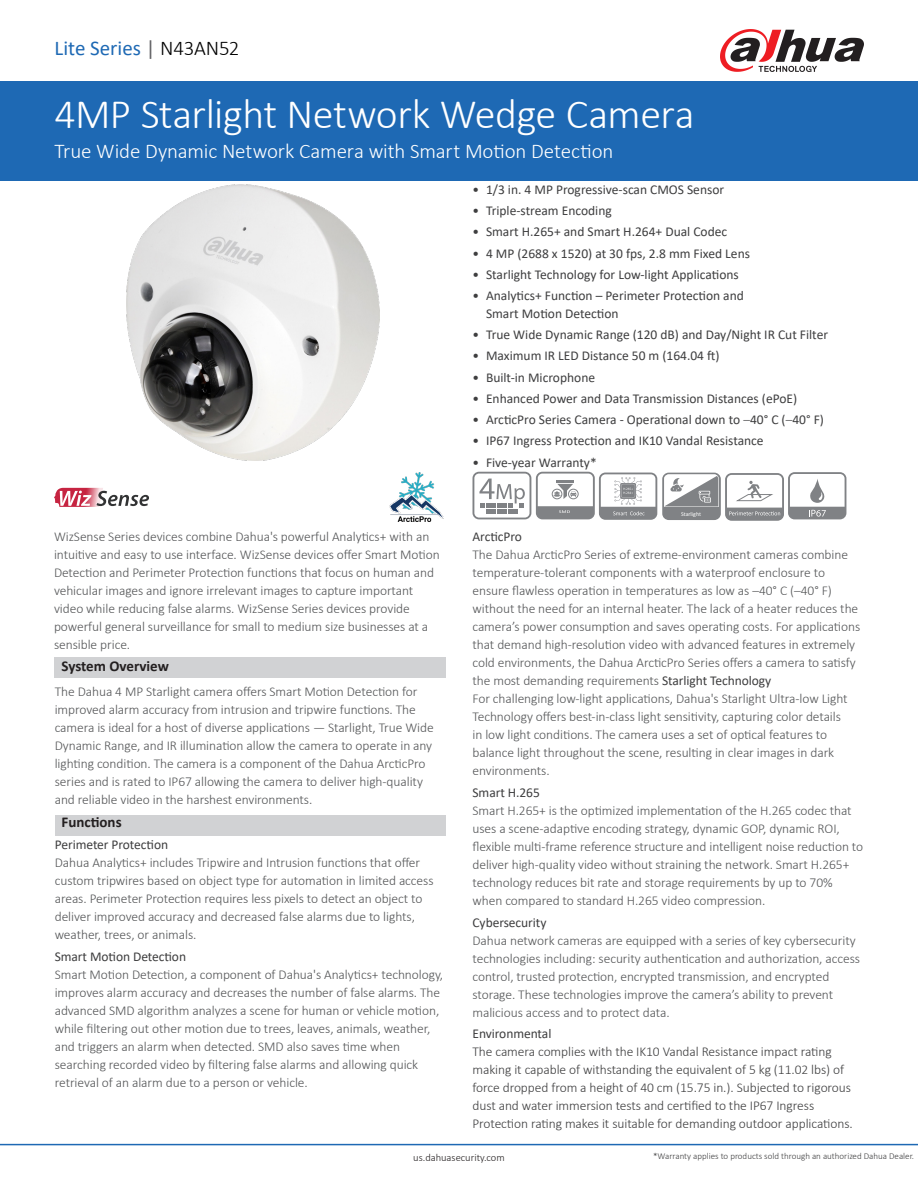
<style>
.page{position:relative;width:918px;height:1188px;background:#fff}
.page>*{position:absolute;margin:0;border:0;box-sizing:border-box;transform-origin:0 0}
.t1{font:300 42px "Calibri";letter-spacing:-.015em;color:#fff}
.t2{font:300 21px "Calibri";letter-spacing:-.005em;color:#fff}
.t3{font:21px "Calibri";color:#1e69b4}
.Section_Heading{font:700 15px "Calibri";color:#231f20}
.FrontMatter_Text{font:300 13.5px/18px "Calibri";letter-spacing:-.005em;color:#545557}
.FrontMatter_Headline{font:13.5px/18px "Calibri";color:#3e3e3f}
.FrontMatter_Headline-2{font:300 13.5px/18px "Calibri";letter-spacing:-.005em;color:#545557}
.FrontMatter_Text-2{font:300 13.5px/18px "Calibri";letter-spacing:-.005em;color:#3e3e3f}
.t4{font:300 10.5px "Calibri";color:#231f20}
.t5{font:300 9px "Calibri";color:#3e3e3f}
.t6{font:5.85px "Calibri";color:#fff}
.s1{color:#636366}
.s2{font-weight:300;color:#000}
.s3{font-weight:300}
.s4{font-weight:400;color:#3e3e3f}
</style>
<div class="page">
<div style="left:0;top:81px;width:918px;height:100px;background:#1e69b4"></div>
<div style="left:54px;top:657px;width:391px;height:21px;background:#d1d2d4"></div>
<div style="left:55px;top:815px;width:390px;height:21px;background:#d1d2d4"></div>
<hr style="left:0;top:1144px;width:918px;height:1px;background:#1e69b4">
<svg style="left:720px;top:29px;width:144px;height:43px"></svg>
<img style="left:127px;top:185px;width:252px;height:275px">
<img style="left:389px;top:472px;width:54px;height:50px">
<svg style="left:54px;top:488px;width:95px;height:19px"></svg>
<svg style="left:473px;top:472px;width:373px;height:49px"></svg>
<p class="t3" style="left:55px;top:34px;width:187px">Lite Series <span class="s1">|</span> <span class="s2">N43AN52</span></p>
<p class="t1" style="left:55px;top:88px;width:642px">4MP Starlight Network Wedge Camera</p>
<p class="t2" style="left:55px;top:138px;width:560px">True Wide Dynamic Network Camera with Smart Motion Detection</p>
<p class="FrontMatter_Headline" style="left:472px;top:180px;width:253px">• 1/3 in. 4 MP Progressive-scan CMOS Sensor</p>
<p class="FrontMatter_Headline" style="left:472px;top:201px;width:141px">• Triple-stream Encoding</p>
<p class="FrontMatter_Headline" style="left:472px;top:222px;width:256px">• Smart H.265+ and Smart H.264+ Dual Codec</p>
<p class="FrontMatter_Headline" style="left:472px;top:244px;width:279px">• 4 MP (2688 x 1520) at 30 fps, 2.8 mm Fixed Lens</p>
<p class="FrontMatter_Headline" style="left:472px;top:265px;width:268px">• Starlight Technology for Low-light Applications</p>
<p class="FrontMatter_Headline" style="left:486px;top:286px;width:259px;text-indent:-14px">• Analytics+ Function – Perimeter Protection and<br>Smart Motion Detection</p>
<p class="FrontMatter_Headline" style="left:472px;top:325px;width:357px">• True Wide Dynamic Range (120 dB) and Day/Night IR Cut Filter</p>
<p class="FrontMatter_Headline" style="left:472px;top:347px;width:249px">• Maximum IR LED Distance 50 m (164.04 ft)</p>
<p class="FrontMatter_Headline" style="left:472px;top:368px;width:124px">• Built-in Microphone</p>
<p class="FrontMatter_Headline" style="left:472px;top:389px;width:326px">• Enhanced Power and Data Transmission Distances (ePoE)</p>
<p class="FrontMatter_Headline" style="left:472px;top:410px;width:353px">• ArcticPro Series Camera - Operational down to <span class="s3">–</span>40° C (<span class="s3">–</span>40° F)</p>
<p class="FrontMatter_Headline" style="left:472px;top:432px;width:293px">• IP67 Ingress Protection and IK10 Vandal Resistance</p>
<p class="FrontMatter_Headline" style="left:472px;top:453px;width:126px">• Five-year Warranty*</p>
<p class="t6" style="left:681px;top:510px;width:22px">Starlight</p>
<p class="FrontMatter_Text" style="left:54px;top:527px;width:387px">WizSense Series devices combine Dahua's powerful Analytics+ with an intuitive and easy to use interface. WizSense devices offer Smart Motion Detection and Perimeter Protection functions that focus on human and vehicular images and ignore irrelevant images to capture important video while reducing false alarms. WizSense Series devices provide powerful general surveillance for small to medium size businesses at a sensible price.</p>
<p class="FrontMatter_Headline" style="left:472px;top:527px;width:51px">ArcticPro</p>
<p class="FrontMatter_Headline-2" style="left:472px;top:546px;width:389px">The Dahua ArcticPro Series of extreme-environment cameras combine temperature-tolerant components with a waterproof enclosure to ensure flawless operation in temperatures as low as –40° C (–40° F) without the need for an internal heater. The lack of a heater reduces the camera’s power consumption and saves operating costs. For applications that demand high-resolution video with advanced features in extremely cold environments, the Dahua ArcticPro Series offers a camera to satisfy the most demanding requirements <span class="s4">Starlight Technology</span></p>
<p class="FrontMatter_Text" style="left:472px;top:690px;width:377px">For challenging low-light applications, Dahua's Starlight Ultra-low Light Technology offers best-in-class light sensitivity, capturing color details in low light conditions. The camera uses a set of optical features to balance light throughout the scene, resulting in clear images in dark environments.</p>
<p class="FrontMatter_Headline" style="left:472px;top:783px;width:69px">Smart H.265</p>
<p class="FrontMatter_Text" style="left:472px;top:801px;width:392px">Smart H.265+ is the optimized implementation of the H.265 codec that uses a scene-adaptive encoding strategy, dynamic GOP, dynamic ROI, flexible multi-frame reference structure and intelligent noise reduction to deliver high-quality video without straining the network. Smart H.265+ technology reduces bit rate and storage requirements by up to 70% when compared to standard H.265 video compression.</p>
<p class="FrontMatter_Headline" style="left:472px;top:913px;width:76px">Cybersecurity</p>
<p class="FrontMatter_Text" style="left:472px;top:931px;width:389px">Dahua network cameras are equipped with a series of key cybersecurity technologies including: security authentication and authorization, access control, trusted protection, encrypted transmission, and encrypted storage. These technologies improve the camera’s ability to prevent malicious access and to protect data.</p>
<p class="FrontMatter_Headline" style="left:472px;top:1025px;width:80px">Environmental</p>
<p class="FrontMatter_Text-2" style="left:472px;top:1043px;width:382px">The camera complies with the IK10 Vandal Resistance impact rating making it capable of withstanding the equivalent of 5 kg (11.02 lbs) of force dropped from a height of 40 cm (15.75 in.). Subjected to rigorous dust and water immersion tests and certified to the IP67 Ingress Protection rating makes it suitable for demanding outdoor applications.</p>
<p class="t4" style="left:413px;top:1151px;width:93px">us.dahuasecurity.com</p>
<p class="Section_Heading" style="left:62px;top:656px;width:109px">System Overview</p>
<p class="FrontMatter_Text" style="left:55px;top:683px;width:381px">The Dahua 4 MP Starlight camera offers Smart Motion Detection for improved alarm accuracy from intrusion and tripwire functions. The camera is ideal for a host of diverse applications — Starlight, True Wide Dynamic Range, and IR illumination allow the camera to operate in any lighting condition. The camera is a component of the Dahua ArcticPro series and is rated to IP67 allowing the camera to deliver high-quality and reliable video in the harshest environments.</p>
<p class="Section_Heading" style="left:62px;top:812px;width:62px">Functions</p>
<p class="FrontMatter_Headline" style="left:55px;top:835px;width:115px">Perimeter Protection</p>
<p class="FrontMatter_Text" style="left:55px;top:854px;width:380px">Dahua Analytics+ includes Tripwire and Intrusion functions that offer custom tripwires based on object type for automation in limited access areas. Perimeter Protection requires less pixels to detect an object to deliver improved accuracy and decreased false alarms due to lights, weather, trees, or animals.</p>
<p class="FrontMatter_Headline" style="left:55px;top:947px;width:133px">Smart Motion Detection</p>
<p class="FrontMatter_Text" style="left:55px;top:965px;width:390px">Smart Motion Detection, a component of Dahua's Analytics+ technology, improves alarm accuracy and decreases the number of false alarms. The advanced SMD algorithm analyzes a scene for human or vehicle motion, while filtering out other motion due to trees, leaves, animals, weather, and triggers an alarm when detected. SMD also saves time when searching recorded video by filtering false alarms and allowing quick retrieval of an alarm due to a person or vehicle.</p>
<p class="t5" style="left:653px;top:1150px;width:262px">*Warranty applies to products sold through an authorized Dahua Dealer.</p>
</div>
